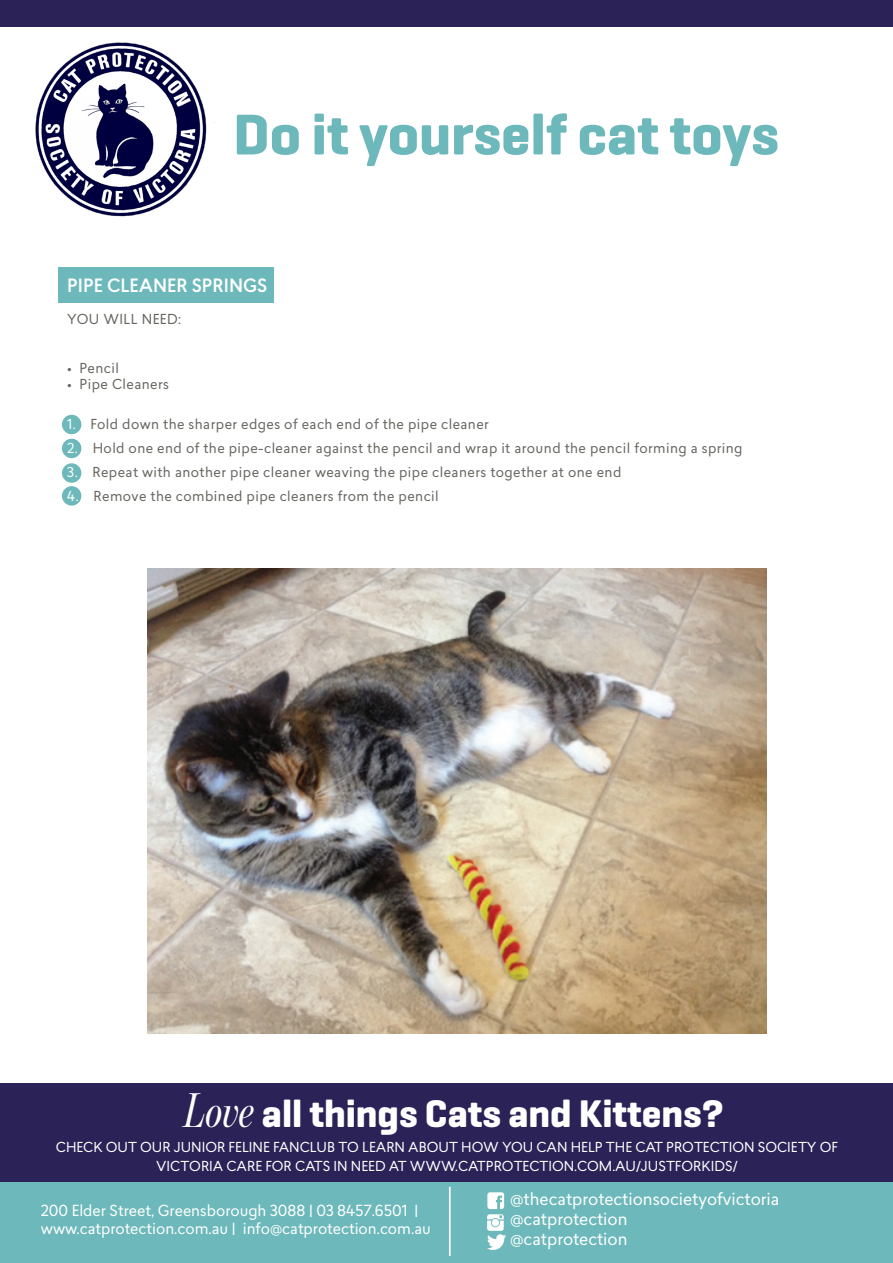
<style>
.page{position:relative;width:893px;height:1263px;background:#fff}
.page>*{position:absolute;margin:0;border:0;box-sizing:border-box;transform-origin:0 0}
.t1{font:700 58.5px "Geogrotesque";color:#6cb8bb}
.t2{font:700 39.15px "Geogrotesque";color:#fff}
.t3{font:500 18px "Lasiver";color:#fff}
.t4{font:16.5px/19.8px "Lasiver";color:#fff}
.t5{font:15px/18px "Lasiver";color:#fff}
.t6{font:13.5px "Lasiver";letter-spacing:.03em;color:#676560}
.t7{font:13.5px/19.8px "Lasiver";color:#fff;text-align:center}
.s1{color:#fff}
.s2{font-family:"Benton Mod Disp Ex Cond";font-weight:400;font-style:italic;font-size:49.35px}
</style>
<div class="page">
<div style="left:62px;top:486px;width:19px;height:20px;background:#6cb8bb;border-radius:50%"></div>
<div style="left:62px;top:463px;width:19px;height:20px;background:#6cb8bb;border-radius:50%"></div>
<div style="left:62px;top:439px;width:19px;height:19px;background:#6cb8bb;border-radius:50%"></div>
<div style="left:62px;top:415px;width:19px;height:19px;background:#6cb8bb;border-radius:50%"></div>
<div style="left:58px;top:267px;width:216px;height:36px;background:#6cb8bb"></div>
<img style="left:35px;top:42px;width:172px;height:175px">
<div style="left:0;top:1182px;width:893px;height:81px;background:#6cb8bb"></div>
<hr style="left:449px;top:1187px;width:2px;height:69px;background:#fff">
<svg style="left:487px;top:1192px;width:19px;height:58px"></svg>
<div style="left:0;top:1082px;width:893px;height:99px;background:#2b2257"></div>
<div style="left:0;top:0;width:893px;height:27px;background:#2b2257"></div>
<img style="left:147px;top:569px;width:619px;height:464px">
<h1 class="t1" style="left:233px;top:98px;width:547px">Do it yourself cat toys</h1>
<h3 class="t3" style="left:67px;top:272px;width:202px">PIPE CLEANER SPRINGS</h3>
<p class="t6" style="left:67px;top:310px;width:115px">YOU WILL NEED:</p>
<p class="t6" style="left:67px;top:358px;width:53px">• Pencil</p>
<p class="t6" style="left:67px;top:374px;width:103px">• Pipe Cleaners</p>
<p class="t6" style="left:67px;top:415px;width:423px"><span class="s1">1.</span> Fold down the sharper edges of each end of the pipe cleaner</p>
<p class="t6" style="left:67px;top:439px;width:677px"><span class="s1">2.</span> Hold one end of the pipe-cleaner against the pencil and wrap it around the pencil forming a spring</p>
<p class="t6" style="left:67px;top:463px;width:556px"><span class="s1">3.</span> Repeat with another pipe cleaner weaving the pipe cleaners together at one end</p>
<p class="t6" style="left:67px;top:487px;width:373px"><span class="s1">4.</span> Remove the combined pipe cleaners from the pencil</p>
<h2 class="t2" style="left:185px;top:1089px;width:540px"><span class="s2">Love</span> all things Cats and Kittens?</h2>
<p class="t7" style="left:56px;top:1137px;width:784px">CHECK OUT OUR JUNIOR FELINE FANCLUB TO LEARN ABOUT HOW YOU CAN HELP THE CAT PROTECTION SOCIETY OF<br>VICTORIA CARE FOR CATS IN NEED AT WWW.CATPROTECTION.COM.AU/JUSTFORKIDS/</p>
<p class="t5" style="left:41px;top:1201px;width:391px">200 Elder Street, Greensborough 3088 | 03 8457.6501 | www.catprotection.com.au | info@catprotection.com.au</p>
<p class="t4" style="left:510px;top:1189px;width:271px">@thecatprotectionsocietyofvictoria @catprotection<br>@catprotection</p>
</div>
